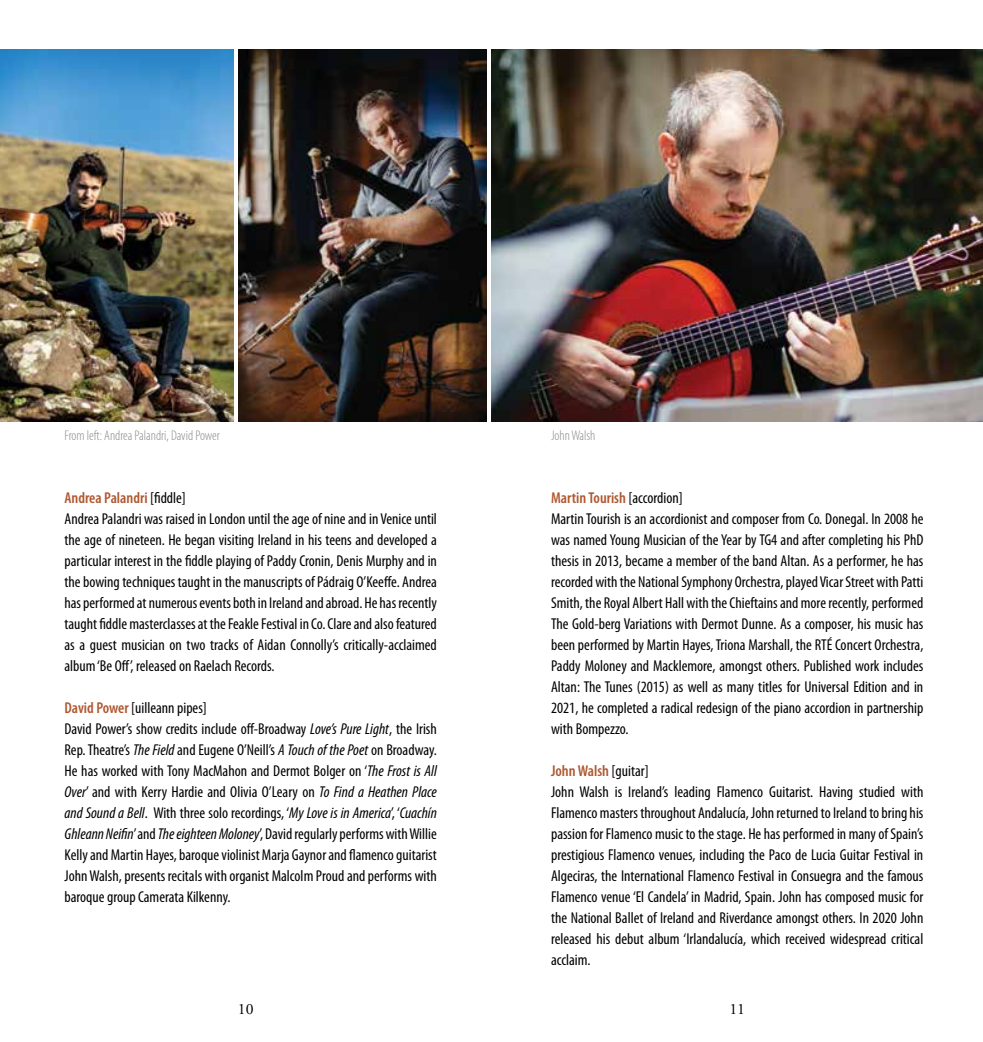
<style>
.page{position:relative;width:983px;height:1042px;background:#fff}
.page>*{position:absolute;margin:0;border:0;box-sizing:border-box;transform-origin:0 0}
.t1{font:condensed 15.75px/21px "Myriad Pro";color:#000}
.t2{font:15.75px "Adobe Garamond Pro";color:#000}
.t3{font:300 condensed 14px "Myriad Pro";color:#888a8d}
.s1{font-weight:600;color:#ae5730}
.s2{font-style:italic}
</style>
<div class="page">
<img style="left:0;top:50px;width:233px;height:372px">
<img style="left:238px;top:50px;width:248px;height:372px">
<img style="left:491px;top:50px;width:491px;height:372px">
<p class="t3" style="left:64px;top:427px;width:157px">From left: Andrea Palandri, David Power</p>
<p class="t3" style="left:551px;top:427px;width:46px">John Walsh</p>
<p class="t1" style="left:64px;top:487px;width:374px"><span class="s1">Andrea Palandri</span> [fiddle]<br>Andrea Palandri was raised in London until the age of nine and in Venice until the age of nineteen. He began visiting Ireland in his teens and developed a particular interest in the fiddle playing of Paddy Cronin, Denis Murphy and in the bowing techniques taught in the manuscripts of Pádraig O’Keeffe. Andrea has performed at numerous events both in Ireland and abroad. He has recently taught fiddle masterclasses at the Feakle Festival in Co. Clare and also featured as a guest musician on two tracks of Aidan Connolly’s critically-acclaimed album ‘Be Off’, released on Raelach Records.</p>
<p class="t1" style="left:64px;top:697px;width:374px"><span class="s1">David Power</span> [uilleann pipes]<br>David Power’s show credits include off-Broadway <span class="s2">Love’s Pure Light</span>, the Irish Rep. Theatre’s <span class="s2">The Field</span> and Eugene O’Neill’s <span class="s2">A Touch of the Poet</span> on Broadway.<br>He has worked with Tony MacMahon and Dermot Bolger on ‘<span class="s2">The Frost is All Over</span>’ and with Kerry Hardie and Olivia O’Leary on <span class="s2">To Find a Heathen Place and Sound a Bell</span>. With three solo recordings, ‘<span class="s2">My Love is in America</span>’, ‘<span class="s2">Cuachín Ghleann Neifin</span>’and <span class="s2">The eighteen Moloney</span>’, David regularly performs with Willie Kelly and Martin Hayes, baroque violinist Marja Gaynor and flamenco guitarist John Walsh, presents recitals with organist Malcolm Proud and performs with baroque group Camerata Kilkenny.</p>
<p class="t1" style="left:551px;top:487px;width:374px"><span class="s1">Martin Tourish</span> [accordion]<br>Martin Tourish is an accordionist and composer from Co. Donegal. In 2008 he was named Young Musician of the Year by TG4 and after completing his PhD thesis in 2013, became a member of the band Altan. As a performer, he has recorded with the National Symphony Orchestra, played Vicar Street with Patti Smith, the Royal Albert Hall with the Chieftains and more recently, performed The Gold-berg Variations with Dermot Dunne. As a composer, his music has been performed by Martin Hayes, Triona Marshall, the RTÉ Concert Orchestra, Paddy Moloney and Macklemore, amongst others. Published work includes Altan: The Tunes (2015) as well as many titles for Universal Edition and in 2021, he completed a radical redesign of the piano accordion in partnership with Bompezzo.</p>
<p class="t1" style="left:551px;top:760px;width:374px"><span class="s1">John Walsh</span> [guitar]<br>John Walsh is Ireland’s leading Flamenco Guitarist. Having studied with Flamenco masters throughout Andalucía, John returned to Ireland to bring his passion for Flamenco music to the stage. He has performed in many of Spain’s prestigious Flamenco venues, including the Paco de Lucia Guitar Festival in Algeciras, the International Flamenco Festival in Consuegra and the famous Flamenco venue ‘El Candela’ in Madrid, Spain. John has composed music for the National Ballet of Ireland and Riverdance amongst others. In 2020 John released his debut album ‘Irlandalucía, which received widespread critical acclaim.</p>
<p class="t2" style="left:238px;top:999px;width:17px">10</p>
<p class="t2" style="left:729px;top:999px;width:17px">11</p>
</div>
